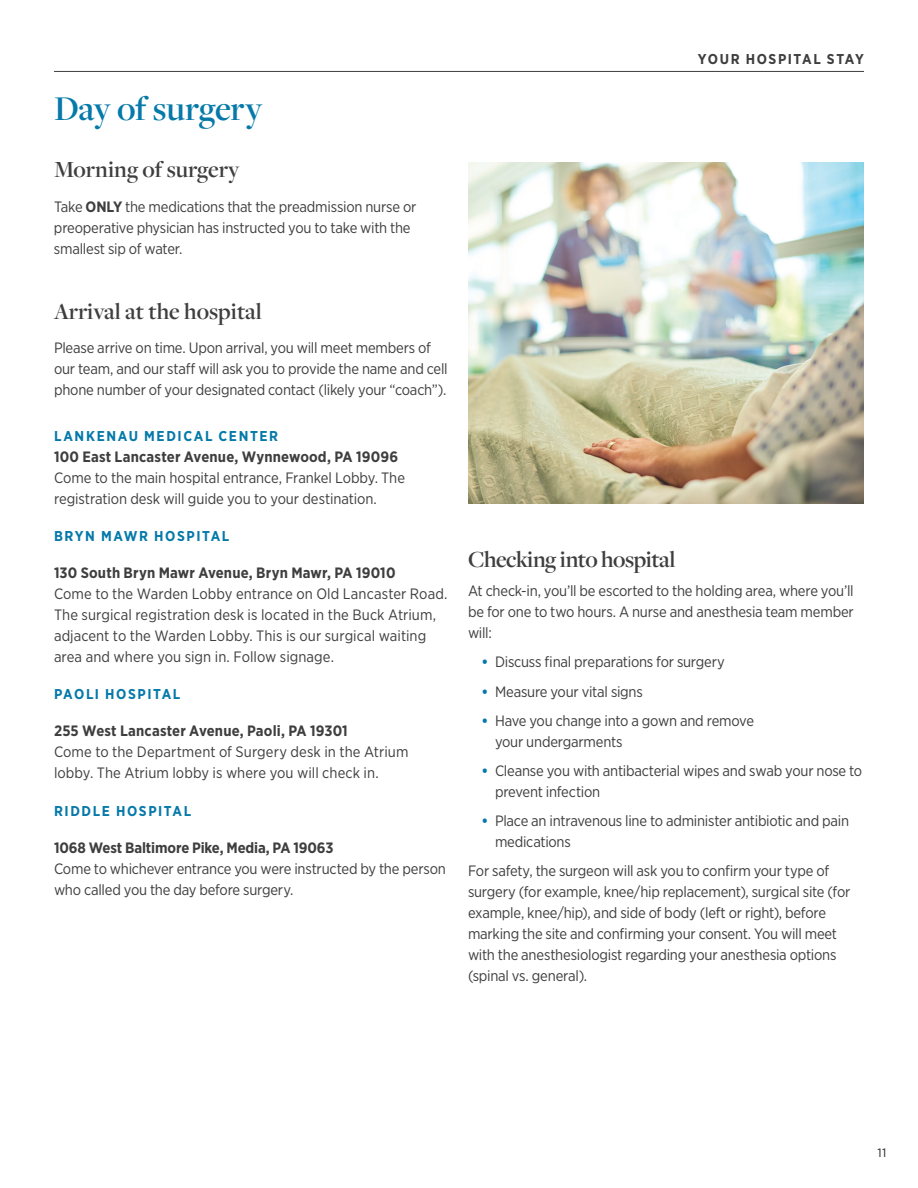
<style>
.page{position:relative;width:918px;height:1188px;background:#fff}
.page>*{position:absolute;margin:0;border:0;box-sizing:border-box;transform-origin:0 0}
.t1{font:600 36px "Freight Disp Pro";letter-spacing:-.01em;color:#0579a9}
.t2{font:600 24px "Freight Disp Pro";letter-spacing:-.005em;color:#3e3e3f}
.t3{font:15px/21px "Gotham Narrow";letter-spacing:-.01em;color:#3e3e3f}
.t4{font:700 15px "Gotham Narrow";letter-spacing:.005em;color:#3e3e3f}
.t5{font:700 14.25px "Gotham Narrow";letter-spacing:.11em;color:#0579a9}
.t6{font:700 14.25px "Gotham Narrow";letter-spacing:.105em;color:#3e3e3f}
.t7{font:12px "Gotham";color:#231f20}
.s1{font-weight:700}
.s2{font-weight:700;color:#0579a9}
</style>
<div class="page">
<hr style="left:54px;top:71px;width:810px;height:1px;background:#3e3e3f">
<img style="left:468px;top:162px;width:396px;height:342px">
<h1 class="t1" style="left:54px;top:85px;width:210px">Day of surgery</h1>
<h2 class="t2" style="left:54px;top:154px;width:187px">Morning of surgery</h2>
<p class="t3" style="left:54px;top:196px;width:364px">Take <span class="s1">ONLY</span> the medications that the preadmission nurse or preoperative physician has instructed you to take with the smallest sip of water.</p>
<h2 class="t2" style="left:54px;top:295px;width:209px">Arrival at the hospital</h2>
<p class="t3" style="left:54px;top:337px;width:395px">Please arrive on time. Upon arrival, you will meet members of our team, and our staff will ask you to provide the name and cell phone number of your designated contact (likely your “coach”).</p>
<p class="t5" style="left:54px;top:426px;width:226px">LANKENAU MEDICAL CENTER</p>
<p class="t4" style="left:54px;top:447px;width:346px">100 East Lancaster Avenue, Wynnewood, PA 19096</p>
<p class="t3" style="left:54px;top:467px;width:353px">Come to the main hospital entrance, Frankel Lobby. The registration desk will guide you to your destination.</p>
<p class="t5" style="left:54px;top:527px;width:177px">BRYN MAWR HOSPITAL</p>
<p class="t4" style="left:54px;top:563px;width:343px">130 South Bryn Mawr Avenue, Bryn Mawr, PA 19010</p>
<p class="t3" style="left:54px;top:583px;width:393px">Come to the Warden Lobby entrance on Old Lancaster Road.<br>The surgical registration desk is located in the Buck Atrium, adjacent to the Warden Lobby. This is our surgical waiting area and where you sign in. Follow signage.</p>
<p class="t5" style="left:54px;top:685px;width:128px">PAOLI HOSPITAL</p>
<p class="t4" style="left:54px;top:722px;width:295px">255 West Lancaster Avenue, Paoli, PA 19301</p>
<p class="t3" style="left:54px;top:741px;width:356px">Come to the Department of Surgery desk in the Atrium lobby. The Atrium lobby is where you will check in.</p>
<p class="t5" style="left:54px;top:801px;width:139px">RIDDLE HOSPITAL</p>
<p class="t4" style="left:54px;top:838px;width:281px">1068 West Baltimore Pike, Media, PA 19063</p>
<p class="t3" style="left:54px;top:858px;width:393px">Come to whichever entrance you were instructed by the person who called you the day before surgery.</p>
<p class="t6" style="left:698px;top:50px;width:168px">YOUR HOSPITAL STAY</p>
<h2 class="t2" style="left:468px;top:544px;width:209px">Checking into hospital</h2>
<p class="t3" style="left:468px;top:580px;width:387px;text-align:justify">At check-in, you’ll be escorted to the holding area, where you’ll be for one to two hours. A nurse and anesthesia team member will:</p>
<p class="t3" style="left:482px;top:651px;width:245px"><span class="s2">•</span> Discuss final preparations for surgery</p>
<p class="t3" style="left:482px;top:680px;width:163px"><span class="s2">•</span> Measure your vital signs</p>
<p class="t3" style="left:495px;top:710px;width:261px;text-indent:-14px"><span class="s2">•</span> Have you change into a gown and remove your undergarments</p>
<p class="t3" style="left:495px;top:760px;width:369px;text-indent:-14px"><span class="s2">•</span> Cleanse you with antibacterial wipes and swab your nose to prevent infection</p>
<p class="t3" style="left:495px;top:810px;width:356px;text-indent:-14px"><span class="s2">•</span> Place an intravenous line to administer antibiotic and pain medications</p>
<p class="t3" style="left:468px;top:860px;width:384px">For safety, the surgeon will ask you to confirm your type of surgery (for example, knee/hip replacement), surgical site (for example, knee/hip), and side of body (left or right), before marking the site and confirming your consent. You will meet with the anesthesiologist regarding your anesthesia options (spinal vs. general).</p>
<p class="t7" style="left:878px;top:1145px;width:10px">11</p>
</div>
